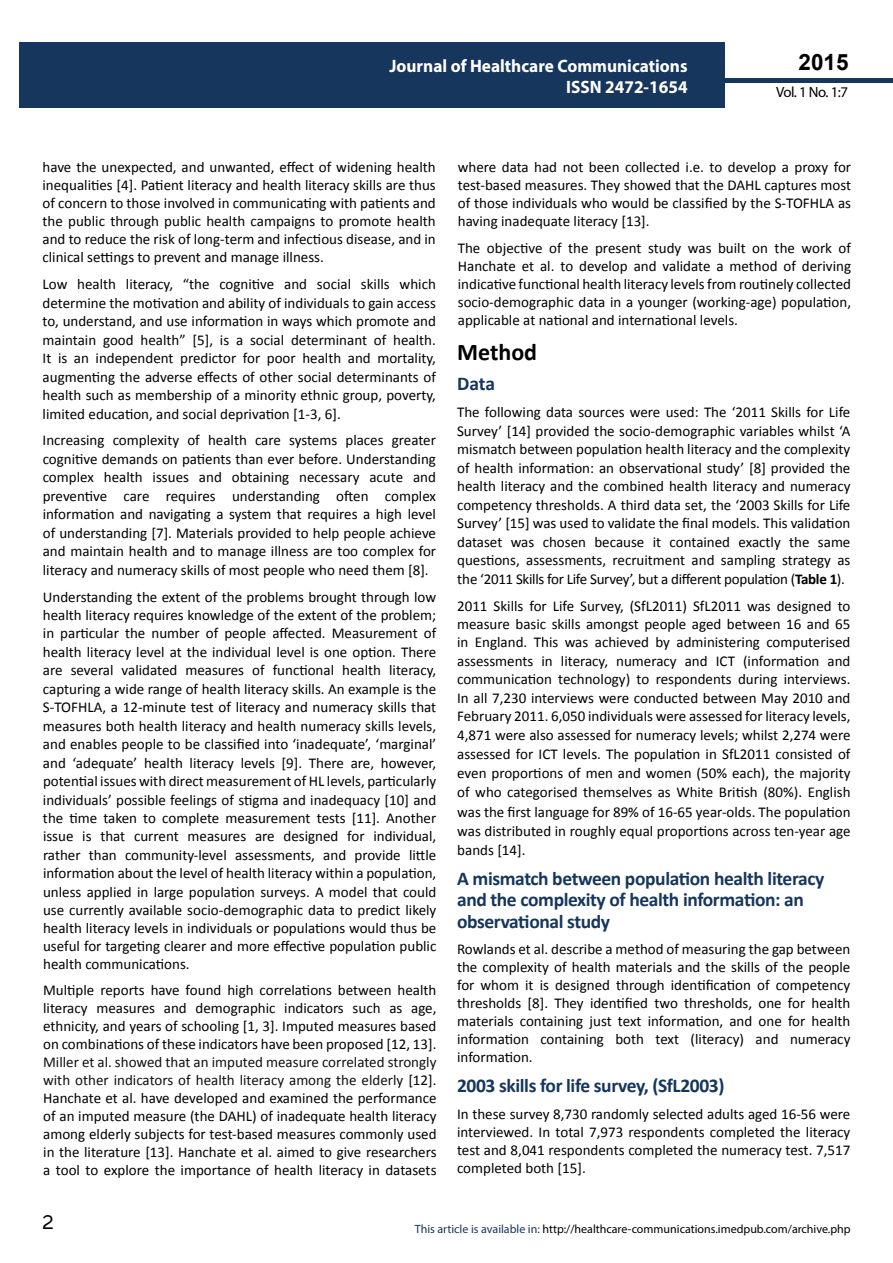
<style>
.page{position:relative;width:893px;height:1263px;background:#fff}
.page>*{position:absolute;margin:0;border:0;box-sizing:border-box;transform-origin:0 0}
.t1{font:25.5px "Tunga";color:#000}
.t2{font:700 24px "Calibri";color:#000}
.t3{font:700 22.5px "Arial";color:#000}
.t4{font:700 19.5px/21.5px "Calibri";letter-spacing:-.02em;color:#16365d}
.t5{font:700 18px/21.6px "Myriad Pro";color:#fff;text-align:right;scale:.96 1}
.t6{font:15px/18px "Calibri";color:#000;text-align:justify}
.t7{font:14.85px "Myriad Pro";color:#000}
.t8{font:12px "Myriad Pro";color:#000}
.s1{color:#10100f}
.s2{font-weight:700}
.s3{color:#16365d}
</style>
<div class="page">
<hr style="left:724px;top:78px;width:169px;height:4px;background:#16365d">
<div style="left:19px;top:42px;width:690px;height:66px;background:#16365d"></div>
<div style="left:709px;top:42px;width:16px;height:66px;background:#16365d"></div>
<p class="t5" style="left:517px;top:54px;width:198px">ARCHIVOS DE MEDICINA<br>ISSN 1698-9 65</p>
<h3 class="t3" style="left:799px;top:47px;width:52px">2015</h3>
<p class="t5" style="left:389px;top:54px;width:312px">Journal of Healthcare Communications<br>ISSN 2472-1654</p>
<p class="t7" style="left:776px;top:83px;width:73px">Vol. 1 No. 1:7</p>
<p class="t6" style="left:43px;top:158px;width:395px">have the unexpected, and unwanted, effect of widening health inequalities [4]. Patient literacy and health literacy skills are thus of concern to those involved in communicating with patients and the public through public health campaigns to promote health and to reduce the risk of long-term and infectious disease, and in clinical settings to prevent and manage illness.</p>
<p class="t6" style="left:43px;top:275px;width:395px;line-height:18.5px">Low health literacy, “the cognitive and social skills which determine the motivation and ability of individuals to gain access to, understand, and use information in ways which promote and maintain good health” [5], is a social determinant of health.<br>It is an independent predictor for poor health and mortality, augmenting the adverse effects of other social determinants of health such as membership of a minority ethnic group, poverty, limited education, and social deprivation [1-3, 6].</p>
<p class="t6" style="left:43px;top:431px;width:395px;line-height:18.5px">Increasing complexity of health care systems places greater cognitive demands on patients than ever before. Understanding complex health issues and obtaining necessary acute and preventive care requires understanding often complex information and navigating a system that requires a high level of understanding [7]. Materials provided to help people achieve and maintain health and to manage illness are too complex for literacy and numeracy skills of most people who need them [8].</p>
<p class="t6" style="left:43px;top:587px;width:395px">Understanding the extent of the problems brought through low health literacy requires knowledge of the extent of the problem; in particular the number of people affected. Measurement of health literacy level at the individual level is one option. There are several validated measures of functional health literacy, capturing a wide range of health literacy skills. An example is the S-TOFHLA, a 12-minute test of literacy and numeracy skills that measures both health literacy and health numeracy skills levels, and enables people to be classified into ‘inadequate’, ‘marginal’ and ‘adequate’ health literacy levels [9]. There are, however, potential issues with direct measurement of HL levels, particularly individuals’ possible feelings of stigma and inadequacy [10] and the time taken to complete measurement tests [11]. Another issue is that current measures are designed for individual, rather than community-level assessments, and provide little information about the level of health literacy within a population, unless applied in large population surveys. A model that could use currently available socio-demographic data to predict likely health literacy levels in individuals or populations would thus be useful for targeting clearer and more effective population public health communications.</p>
<p class="t6" style="left:43px;top:981px;width:395px">Multiple reports have found high correlations between health literacy measures and demographic indicators such as age, ethnicity, and years of schooling [1, 3]. Imputed measures based on combinations of these indicators have been proposed [12, 13].</p>
<p class="t6" style="left:43px;top:1053px;width:395px"><span class="s1">Miller et al. showed that an imputed measure correlated strongly with other indicators of health literacy among the elderly</span> [12].<br>Hanchate et al. have developed and examined the performance of an imputed measure (the DAHL) of inadequate health literacy among elderly subjects for test-based measures commonly used in the literature [13]. Hanchate et al. aimed to give researchers a tool to explore the importance of health literacy in datasets</p>
<p class="t6" style="left:458px;top:158px;width:395px">where data had not been collected i.e. to develop a proxy for test-based measures. They showed that the DAHL captures most of those individuals who would be classified by the S-TOFHLA as having inadequate literacy [13].</p>
<p class="t6" style="left:458px;top:239px;width:395px">The objective of the present study was built on the work of Hanchate et al. to develop and validate a method of deriving indicative functional health literacy levels from routinely collected socio-demographic data in a younger (working-age) population, applicable at national and international levels.</p>
<h2 class="t2" style="left:457px;top:336px;width:81px">Method</h2>
<h3 class="t4" style="left:457px;top:373px;width:39px">Data</h3>
<p class="t6" style="left:457px;top:403px;width:395px;line-height:18.5px">The following data sources were used: The ‘2011 Skills for Life Survey’ [14] provided the socio-demographic variables whilst ‘A mismatch between population health literacy and the complexity of health information: an observational study’ [8] provided the health literacy and the combined health literacy and numeracy competency thresholds. A third data set, the ‘2003 Skills for Life Survey’ [15] was used to validate the final models. This validation dataset was chosen because it contained exactly the same questions, assessments, recruitment and sampling strategy as the ‘2011 Skills for Life Survey’, but a different population (<span class="s2">Table 1</span>).</p>
<p class="t6" style="left:457px;top:596px;width:395px;line-height:18.8px">2011 Skills for Life Survey, (SfL2011) SfL2011 was designed to measure basic skills amongst people aged between 16 and 65 in England. This was achieved by administering computerised assessments in literacy, numeracy and ICT (information and communication technology) to respondents during interviews.<br>In all 7,230 interviews were conducted between May 2010 and February 2011. 6,050 individuals were assessed for literacy levels, 4,871 were also assessed for numeracy levels; whilst 2,274 were assessed for ICT levels. The population in SfL2011 consisted of even proportions of men and women (50% each), the majority of who categorised themselves as White British (80%). English was the first language for 89% of 16-65 year-olds. The population was distributed in roughly equal proportions across ten-year age bands [14].</p>
<h3 class="t4" style="left:457px;top:868px;width:369px">A mismatch between population health literacy and the complexity of health information: an observational study</h3>
<p class="t6" style="left:457px;top:940px;width:395px">Rowlands et al. describe a method of measuring the gap between the complexity of health materials and the skills of the people for whom it is designed through identification of competency thresholds [8]. They identified two thresholds, one for health materials containing just text information, and one for health information containing both text (literacy) and numeracy information.</p>
<h3 class="t4" style="left:457px;top:1075px;width:269px">2003 skills for life survey, (SfL2003)</h3>
<p class="t6" style="left:457px;top:1105px;width:395px">In these survey 8,730 randomly selected adults aged 16-56 were interviewed. In total 7,973 respondents completed the literacy test and 8,041 respondents completed the numeracy test. 7,517 completed both [15].</p>
<h1 class="t1" style="left:42px;top:1205px;width:13px">2</h1>
<p class="t8" style="left:415px;top:1221px;width:437px"><span class="s3">This article is available in:</span> http://healthcare-communications.imedpub.com/archive.php</p>
</div>
